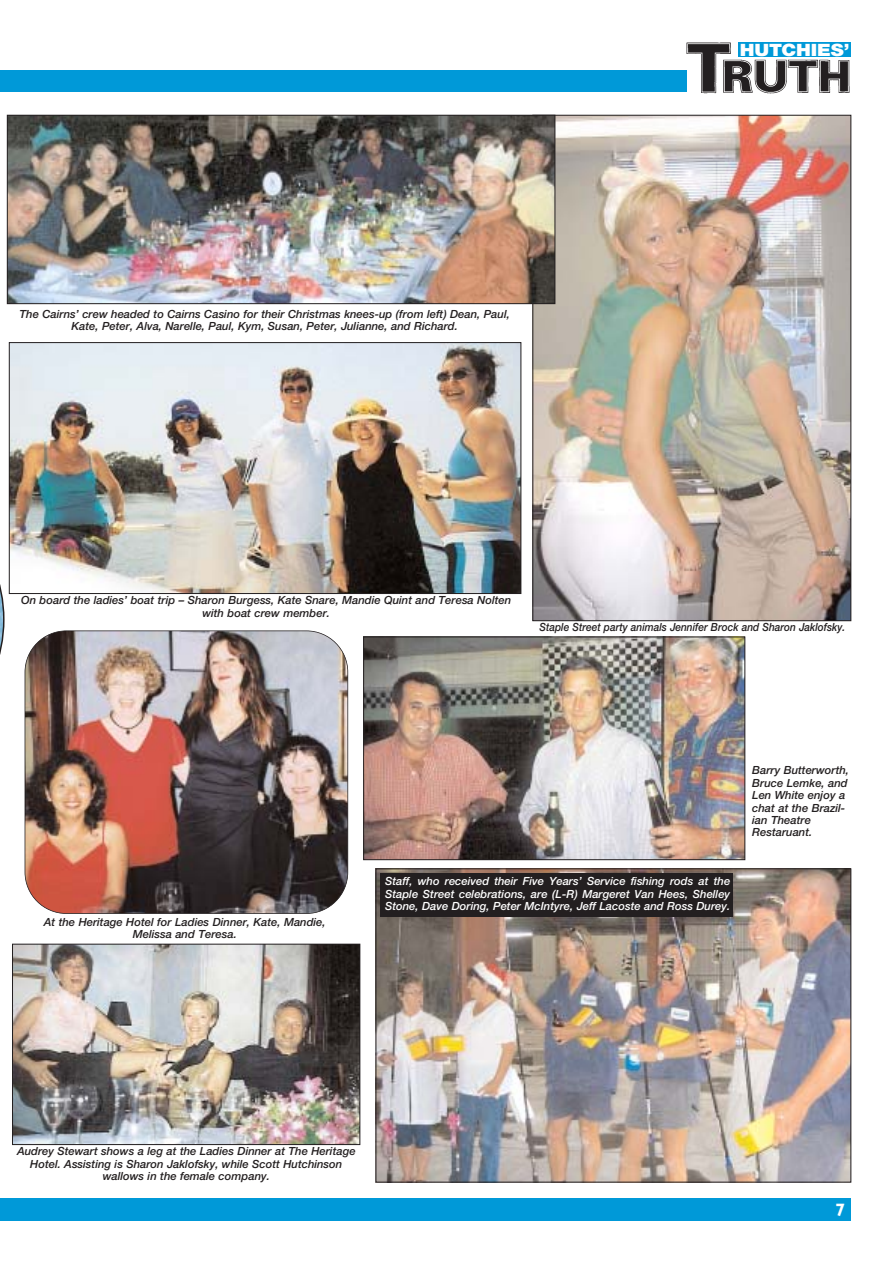
<style>
.page{position:relative;width:893px;height:1262px;background:#fff}
.page>*{position:absolute;margin:0;border:0;box-sizing:border-box;transform-origin:0 0}
.t1{font:700 condensed 18px "Gill Sans";color:#fff}
.t2{font:900 16.95px "Helvetica Neue";letter-spacing:-.005em;color:#fff;scale:1.15 1}
.t3{font:italic 500 11.25px/12.3px "Helvetica Neue";color:#231f20;text-align:center}
.t4{font:italic 500 11.25px/12.3px "Helvetica Neue";color:#fff;text-align:justify}
.t5{font:italic 500 11.25px "Helvetica Neue";color:#231f20;scale:.9 1}
</style>
<div class="page">
<div style="left:0;top:1198px;width:851px;height:22px;background:#0099d8"></div>
<div style="left:0;top:70px;width:851px;height:21px;background:#0099d8"></div>
<img style="left:686px;top:43px;width:163px;height:50px">
<div style="left:738px;top:43px;width:112px;height:14px;background:#0099d8"></div>
<img style="left:14px;top:945px;width:344px;height:197px">
<div style="left:12px;top:943px;width:348px;height:201px;border:1px solid #231f20"></div>
<img style="left:25px;top:631px;width:323px;height:282px;border-radius:41px">
<div style="left:25px;top:630px;width:323px;height:284px;border:2px solid #231f20;border-radius:42px"></div>
<svg style="left:0;top:584px;width:5px;height:71px"></svg>
<img style="left:534px;top:117px;width:315px;height:502px">
<img style="left:11px;top:344px;width:508px;height:248px">
<div style="left:9px;top:342px;width:512px;height:252px;border:1px solid #231f20"></div>
<img style="left:377px;top:870px;width:472px;height:310px">
<div style="left:375px;top:868px;width:476px;height:314px;border:1px solid #231f20"></div>
<div style="left:380px;top:873px;width:353px;height:44px;background:#231f20"></div>
<img style="left:9px;top:117px;width:544px;height:185px">
<div style="left:7px;top:115px;width:548px;height:189px;border:1px solid #231f20"></div>
<img style="left:365px;top:638px;width:378px;height:220px">
<div style="left:363px;top:636px;width:382px;height:224px;border:1px solid #231f20"></div>
<p class="t3" style="left:20px;top:308px;width:492px">The Cairns’ crew headed to Cairns Casino for their Christmas knees-up (from left) Dean, Paul,<br>Kate, Peter, Alva, Narelle, Paul, Kym, Susan, Peter, Julianne, and Richard.</p>
<h2 class="t2" style="left:739px;top:44px;width:97px">HUTCHIES’</h2>
<p class="t3" style="left:21px;top:595px;width:491px">On board the ladies’ boat trip – Sharon Burgess, Kate Snare, Mandie Quint and Teresa Nolten with boat crew member.</p>
<p class="t5" style="left:539px;top:622px;width:341px">Staple Street party animals Jennifer Brock and Sharon Jaklofsky.</p>
<p class="t3" style="left:752px;top:765px;width:98px;text-align:left">Barry Butterworth,<br>Bruce Lemke, and<br>Len White enjoy a chat at the Brazil&shy;ian Theatre<br>Restaruant.</p>
<p class="t3" style="left:44px;top:916px;width:283px">At the Heritage Hotel for Ladies Dinner, Kate, Mandie,<br>Melissa and Teresa.</p>
<p class="t4" style="left:385px;top:876px;width:346px">Staff, who received their Five Years’ Service fishing rods at the Staple Street celebrations, are (L-R) Margeret Van Hees, Shelley Stone, Dave Doring, Peter McIntyre, Jeff Lacoste and Ross Durey.</p>
<p class="t3" style="left:17px;top:1146px;width:340px">Audrey Stewart shows a leg at the Ladies Dinner at The Heritage<br>Hotel. Assisting is Sharon Jaklofsky, while Scott Hutchinson wallows in the female company.</p>
<h1 class="t1" style="left:835px;top:1203px;width:11px">7</h1>
</div>
